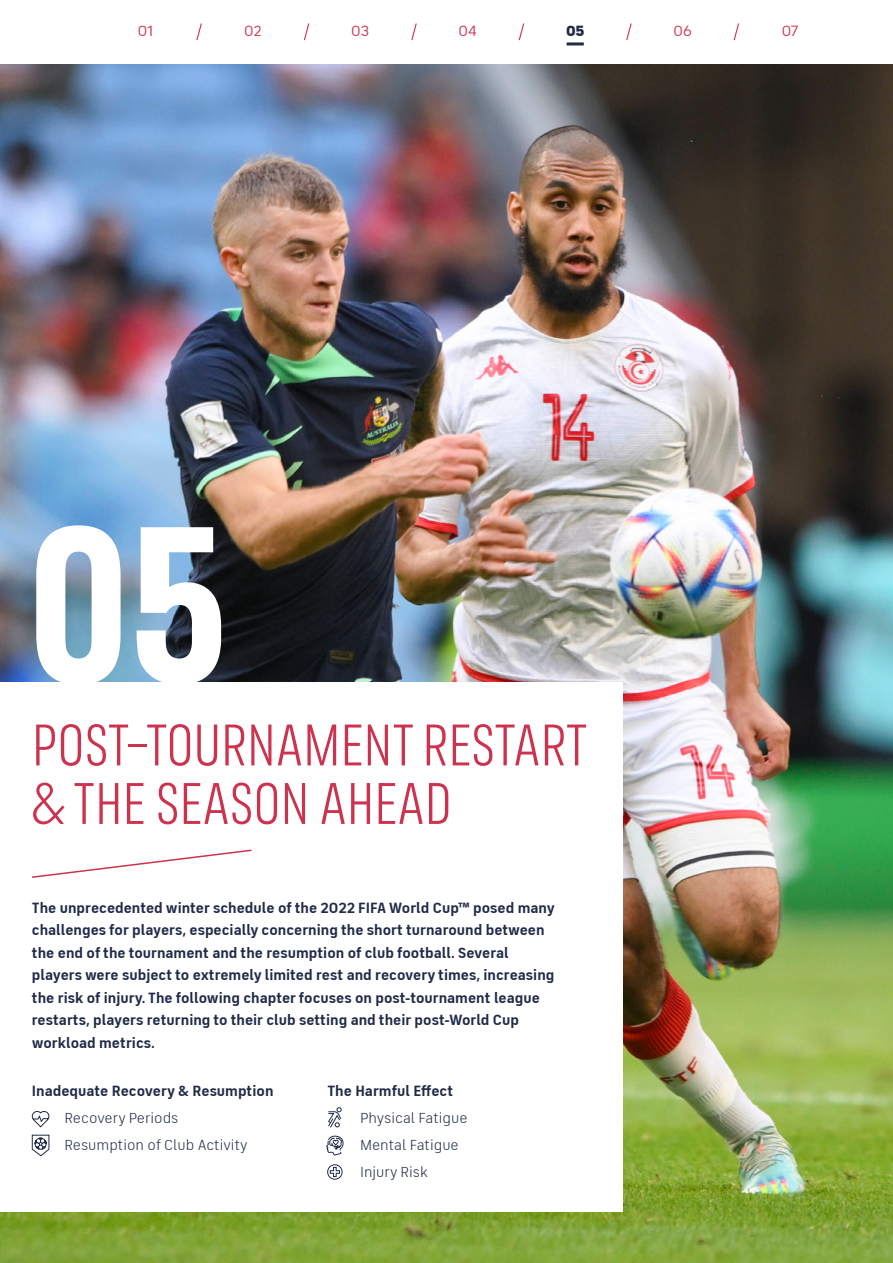
<style>
.page{position:relative;width:893px;height:1263px;background:#fff}
.page>*{position:absolute;margin:0;border:0;box-sizing:border-box;transform-origin:0 0}
.t1{font:700 225.9px "FS Industrie Cd";color:#fff}
.t2{font:60px/58.5px "FS Industrie Cd";color:#cd324e}
.t3{font:700 15px/22.5px "FS Industrie";color:#212b49}
.t4{font:15px/27px "FS Industrie";color:#212b49}
.t5{font:15px "FS Industrie";letter-spacing:-.005em;color:#cd324e}
.t6{font:900 15px "FS Industrie";color:#212b49}
</style>
<div class="page">
<img style="left:0;top:64px;width:893px;height:1199px">
<div style="left:0;top:683px;width:623px;height:529px;background:#fff"></div>
<svg style="left:32px;top:849px;width:220px;height:29px"></svg>
<svg style="left:31px;top:1111px;width:19px;height:17px"></svg>
<svg style="left:31px;top:1134px;width:19px;height:23px"></svg>
<svg style="left:328px;top:1107px;width:14px;height:21px"></svg>
<svg style="left:326px;top:1135px;width:18px;height:21px"></svg>
<svg style="left:327px;top:1164px;width:16px;height:16px"></svg>
<svg style="left:196px;top:23px;width:6px;height:18px"></svg>
<svg style="left:303px;top:23px;width:7px;height:18px"></svg>
<svg style="left:411px;top:23px;width:6px;height:18px"></svg>
<svg style="left:518px;top:23px;width:7px;height:18px"></svg>
<svg style="left:626px;top:23px;width:6px;height:18px"></svg>
<svg style="left:733px;top:23px;width:6px;height:18px"></svg>
<hr style="left:567px;top:42px;width:17px;height:3px;background:#212b49">
<p class="t5" style="left:138px;top:22px;width:17px">01</p>
<p class="t5" style="left:244px;top:22px;width:19px">02</p>
<p class="t5" style="left:351px;top:22px;width:20px">03</p>
<p class="t5" style="left:459px;top:22px;width:20px">04</p>
<p class="t6" style="left:566px;top:21px;width:20px">05</p>
<p class="t5" style="left:673px;top:22px;width:20px">06</p>
<p class="t5" style="left:782px;top:22px;width:18px">07</p>
<h1 class="t1" style="left:27px;top:466px;width:202px">05</h1>
<h2 class="t2" style="left:32px;top:717px;width:557px">POST–TOURNAMENT RESTART &amp; THE SEASON AHEAD</h2>
<p class="t3" style="left:32px;top:896px;width:524px">The unprecedented winter schedule of the 2022 FIFA World Cup™ posed many challenges for players, especially concerning the short turnaround between the end of the tournament and the resumption of club football. Several players were subject to extremely limited rest and recovery times, increasing the risk of injury. The following chapter focuses on post-tournament league restarts, players returning to their club setting and their post-World Cup workload metrics.</p>
<p class="t3" style="left:32px;top:1080px;width:243px">Inadequate Recovery &amp; Resumption</p>
<p class="t4" style="left:65px;top:1105px;width:184px">Recovery Periods<br>Resumption of Club Activity</p>
<p class="t3" style="left:327px;top:1080px;width:127px">The Harmful Effect</p>
<p class="t4" style="left:360px;top:1105px;width:109px">Physical Fatigue<br>Mental Fatigue<br>Injury Risk</p>
</div>
